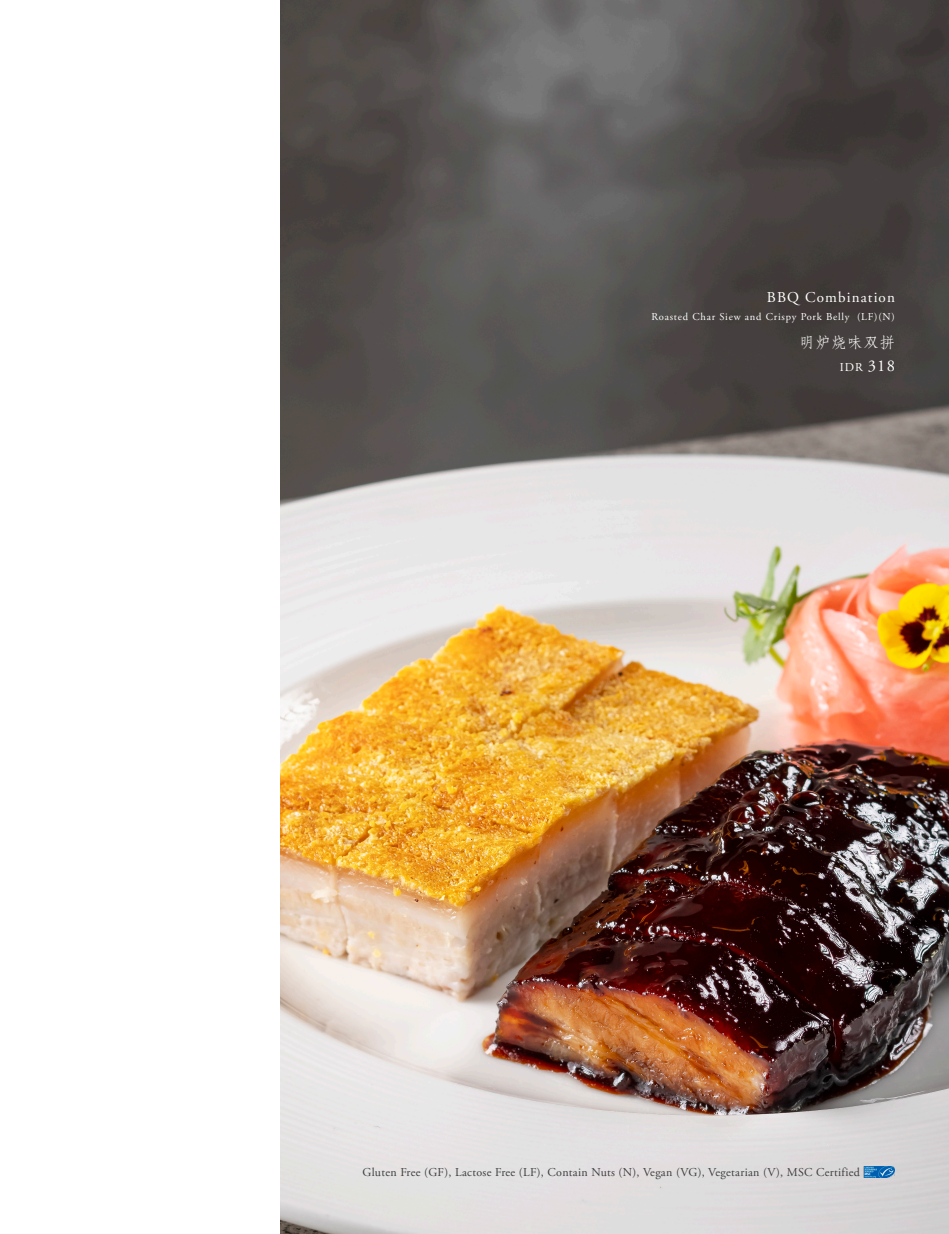
<style>
.page{position:relative;width:949px;height:1234px;background:#fff}
.page>*{position:absolute;margin:0;border:0;box-sizing:border-box;transform-origin:0 0}
.DISCLAIMERS{font:15px "Adobe Garamond Pro";letter-spacing:.075em;color:#fff}
.t1{font:15px "Adobe Fangsong Std";letter-spacing:.075em;color:#fff}
.t2{font:12px "Adobe Garamond Pro";letter-spacing:.025em;color:#3e3e3f}
.t3{font:12px "Adobe Garamond Pro";color:#fff}
.DISCLAIMERS-2{font:10.5px "Adobe Garamond Pro";letter-spacing:.075em;color:#fff}
.s1{font-size:16.5px}
</style>
<div class="page">
<img style="left:281px;top:0;width:667px;height:1233px">
<img style="left:863px;top:1165px;width:31px;height:12px">
<p class="DISCLAIMERS" style="left:766px;top:288px;width:130px">BBQ Combination</p>
<p class="DISCLAIMERS-2" style="left:651px;top:311px;width:245px">Roasted Char Siew and Crispy Pork Belly (LF)(N)</p>
<p class="t1" style="left:799px;top:333px;width:97px">明炉烧味双拼</p>
<p class="t3" style="left:839px;top:360px;width:56px">IDR <span class="s1">318</span></p>
<p class="t2" style="left:362px;top:1164px;width:499px">Gluten Free (GF), Lactose Free (LF), Contain Nuts (N), Vegan (VG), Vegetarian (V), MSC Certified</p>
</div>
